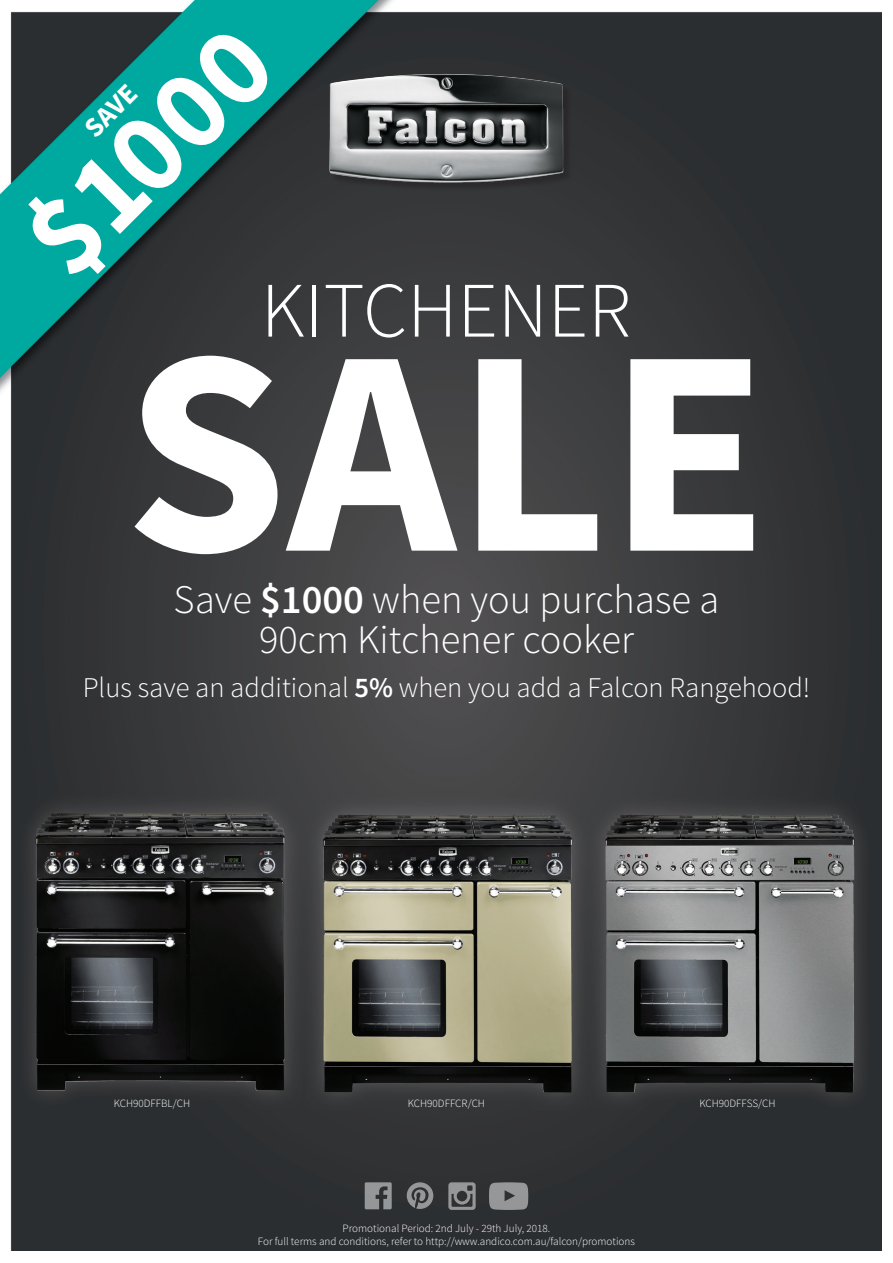
<style>
.page{position:relative;width:893px;height:1263px;background:#fff}
.page>*{position:absolute;margin:0;border:0;box-sizing:border-box;transform-origin:0 0}
.t1{font:700 293.55px "Source Sans Pro";color:#fff}
.t2{font:700 114.9px "Source Sans Pro";color:#fff}
.t3{font:300 78.45px "Source Sans Pro";color:#fff}
.t4{font:300 40.5px/40.8px "Source Sans Pro";color:#fff;text-align:center}
.t5{font:300 28.5px "Source Sans Pro";color:#fff}
.t6{font:700 27.9px "Source Sans Pro";color:#fff}
.t7{font:300 11.1px/12.8px "Source Sans Pro";color:#fff;text-align:center}
.s1{font-weight:600}
</style>
<div class="page">
<img style="left:0;top:0;width:881px;height:1251px">
<img style="left:312px;top:60px;width:269px;height:135px">
<svg style="left:489px;top:1182px;width:39px;height:28px"></svg>
<svg style="left:365px;top:1182px;width:27px;height:27px"></svg>
<svg style="left:407px;top:1182px;width:26px;height:27px"></svg>
<svg style="left:448px;top:1182px;width:28px;height:28px"></svg>
<p class="t2" style="left:-8px;top:203px;width:298px;rotate:-45deg">$1000</p>
<p class="t6" style="left:76px;top:120px;width:63px;rotate:-45deg">SAVE</p>
<p class="t3" style="left:261px;top:263px;width:373px">KITCHENER</p>
<p class="t1" style="left:124px;top:265px;width:646px">SALE</p>
<p class="t4" style="left:174px;top:579px;width:547px">Save <span class="s1">$1000</span> when you purchase a<br>90cm Kitchener cooker</p>
<p class="t5" style="left:83px;top:671px;width:729px">Plus save an additional <span class="s1">5%</span> when you add a Falcon Rangehood!</p>
<p class="t7" style="left:114px;top:1097px;width:78px">KCH90DFFBL/CH</p>
<p class="t7" style="left:408px;top:1097px;width:79px">KCH90DFFCR/CH</p>
<p class="t7" style="left:699px;top:1097px;width:78px">KCH90DFFSS/CH</p>
<p class="t7" style="left:258px;top:1222px;width:378px">Promotional Period: 2nd July - 29th July, 2018.<br>For full terms and conditions, refer to http://www.andico.com.au/falcon/promotions</p>
</div>
